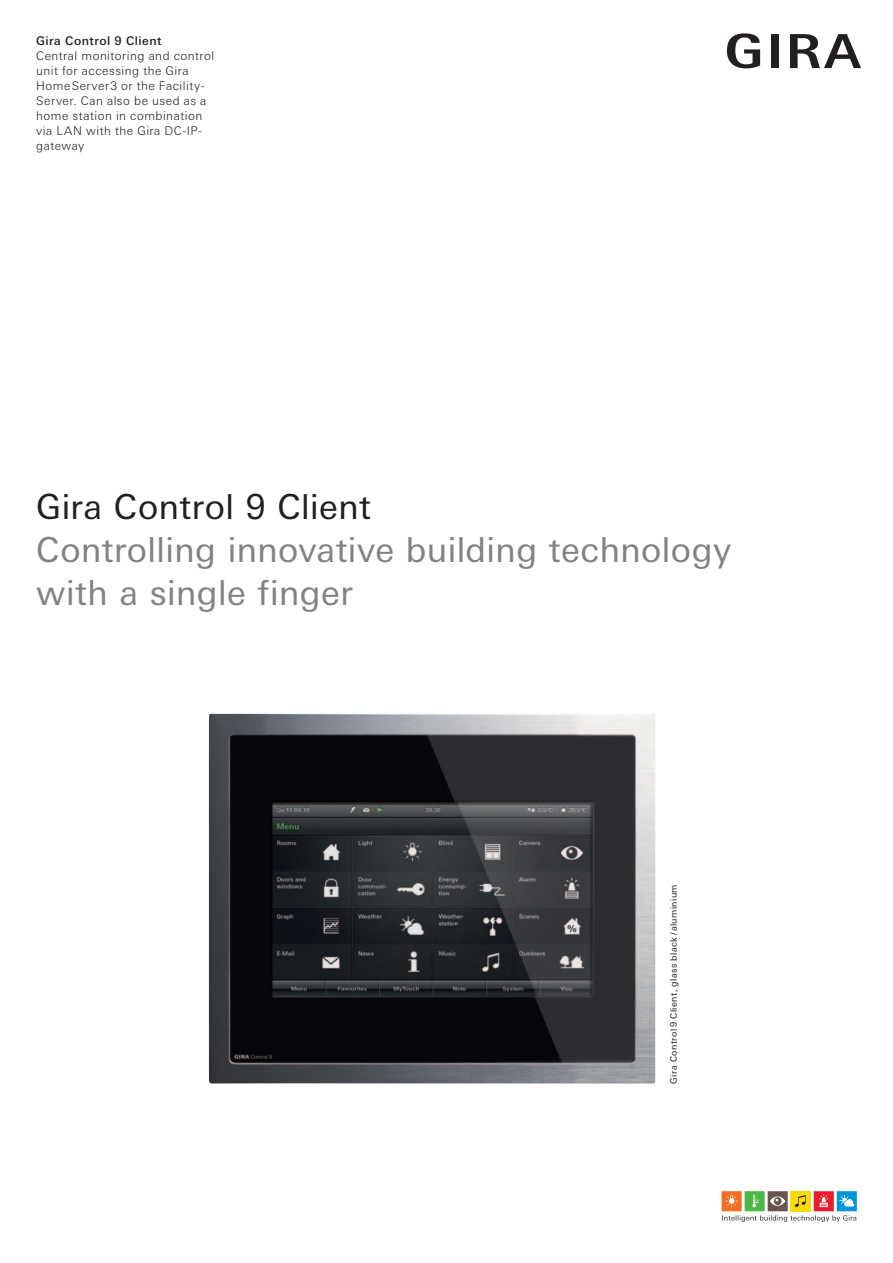
<style>
.page{position:relative;width:893px;height:1263px;background:#fff}
.page>*{position:absolute;margin:0;border:0;box-sizing:border-box;transform-origin:0 0}
.t1{font:34.5px/43.2px "Linotype Univers Basic";letter-spacing:.01em;color:#808285}
.t2{font:34.5px "Linotype Univers Basic";letter-spacing:.015em;color:#231f20}
.t3{font:300 12px/15px "Linotype Univers Basic";letter-spacing:.04em;color:#231f20}
.t4{font:500 12px "Linotype Univers Basic";letter-spacing:.04em;color:#231f20}
.t5{font:9px "Linotype Univers Basic";letter-spacing:.045em;color:#231f20}
</style>
<div class="page">
<img style="left:209px;top:714px;width:446px;height:369px">
<svg style="left:722px;top:1191px;width:135px;height:31px"></svg>
<div style="left:771px;top:34px;width:7px;height:34px;background:#231f20"></div>
<svg style="left:727px;top:33px;width:33px;height:35px"></svg>
<svg style="left:790px;top:34px;width:71px;height:34px"></svg>
<p class="t4" style="left:36px;top:36px;width:127px">Gira Control 9 Client</p>
<p class="t3" style="left:36px;top:49px;width:180px">Central monitoring and control unit for accessing the Gira<br>Home Server 3 or the Facility-<br>Server. Can also be used as a home station in combination via LAN with the Gira DC-IP&shy;gateway</p>
<h1 class="t2" style="left:36px;top:492px;width:336px">Gira Control 9 Client</h1>
<h1 class="t1" style="left:36px;top:530px;width:697px">Controlling innovative building technology with a single finger</h1>
<p class="t5" style="left:670px;top:1083px;width:201px;rotate:-90deg">Gira Control 9 Client, glass black / aluminium</p>
</div>
